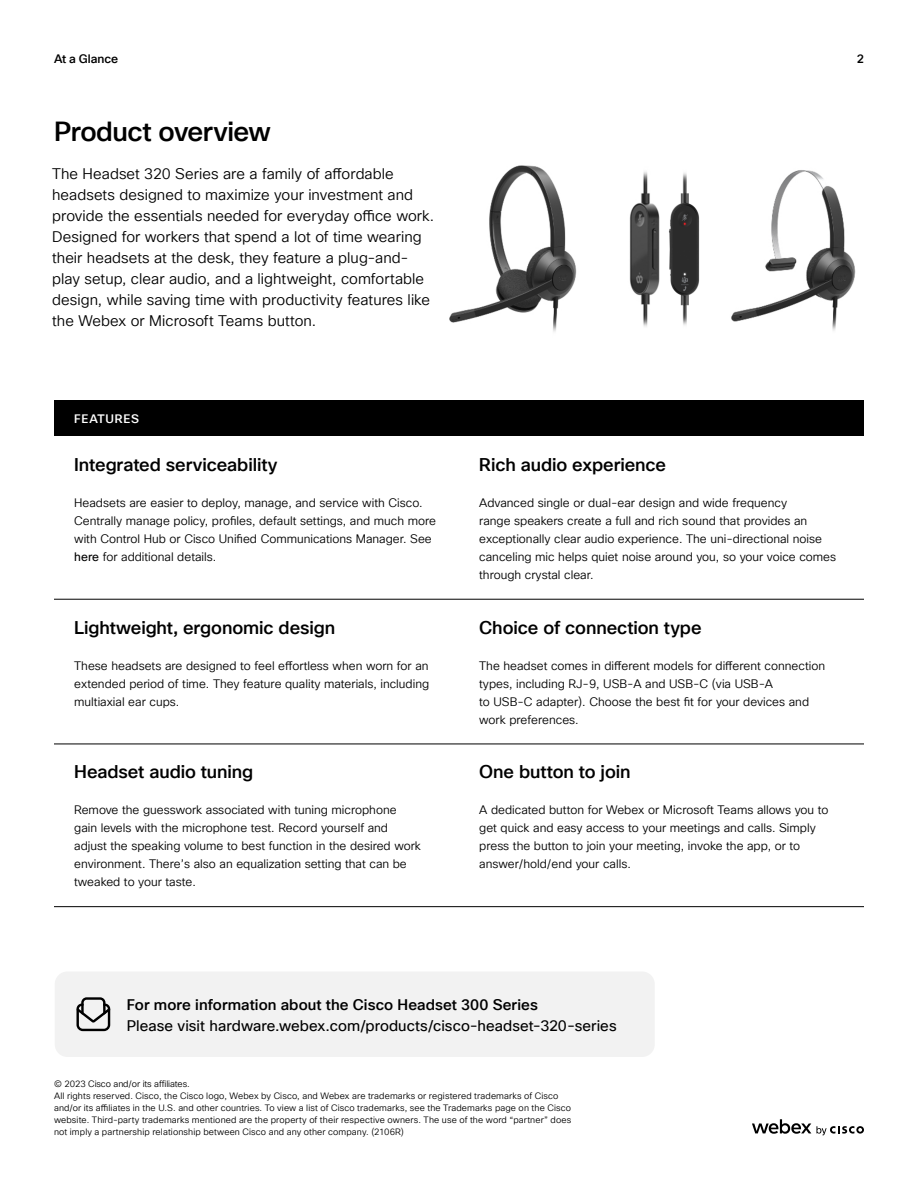
<style>
.page{position:relative;width:918px;height:1188px;background:#fff}
.page>*{position:absolute;margin:0;border:0;box-sizing:border-box;transform-origin:0 0}
.t1{font:500 27px "Cisco Sans TT";letter-spacing:-.02em;color:#000}
.t2{font:500 18px "Cisco Sans TT";letter-spacing:-.005em;color:#000}
.t3{font:15px/21px "Cisco Sans TT Light";letter-spacing:.005em;color:#000}
.t4{font:15px "Cisco Sans TT";letter-spacing:.005em;color:#000}
.t5{font:500 15px "Cisco Sans TT";letter-spacing:.005em;color:#000}
.t6{font:12px/18px "Cisco Sans TT Light";color:#000}
.t7{font:500 12px "Cisco Sans TT";letter-spacing:-.005em;color:#000}
.t8{font:500 12px "Cisco Sans TT";letter-spacing:.06em;color:#fff}
.t9{font:9px/12px "Cisco Sans TT Light";letter-spacing:.015em;color:#000}
.s1{font-family:"Cisco Sans TT"}
</style>
<div class="page">
<div style="left:54px;top:400px;width:810px;height:36px;background:#000"></div>
<hr style="left:54px;top:599px;width:405px;height:1px;background:#000">
<hr style="left:459px;top:599px;width:405px;height:1px;background:#000">
<hr style="left:54px;top:744px;width:405px;height:1px;background:#000">
<hr style="left:459px;top:744px;width:405px;height:1px;background:#000">
<hr style="left:54px;top:906px;width:405px;height:1px;background:#000">
<hr style="left:459px;top:906px;width:405px;height:1px;background:#000">
<img style="left:449px;top:165px;width:407px;height:167px">
<div style="left:55px;top:972px;width:600px;height:85px;background:#f2f2f2;border-radius:13px"></div>
<svg style="left:76px;top:997px;width:34px;height:34px"></svg>
<svg style="left:752px;top:1119px;width:112px;height:16px"></svg>
<p class="t7" style="left:54px;top:51px;width:66px">At a Glance</p>
<p class="t7" style="left:857px;top:51px;width:9px">2</p>
<h1 class="t1" style="left:54px;top:114px;width:219px">Product overview</h1>
<p class="t3" style="left:52px;top:164px;width:384px">The Headset 320 Series are a family of affordable headsets designed to maximize your investment and provide the essentials needed for everyday office work.<br>Designed for workers that spend a lot of time wearing their headsets at the desk, they feature a plug-and&shy;play setup, clear audio, and a lightweight, comfortable design, while saving time with productivity features like the Webex or Microsoft Teams button.</p>
<p class="t8" style="left:74px;top:411px;width:66px">FEATURES</p>
<h2 class="t2" style="left:74px;top:453px;width:205px">Integrated serviceability</h2>
<p class="t6" style="left:74px;top:494px;width:363px">Headsets are easier to deploy, manage, and service with Cisco.<br>Centrally manage policy, profiles, default settings, and much more with Control Hub or Cisco Unified Communications Manager. See <span class="s1">here</span> for additional details.</p>
<h2 class="t2" style="left:74px;top:616px;width:263px">Lightweight, ergonomic design</h2>
<p class="t6" style="left:74px;top:657px;width:356px;text-align:justify">These headsets are designed to feel effortless when worn for an extended period of time. They feature quality materials, including multiaxial ear cups.</p>
<h2 class="t2" style="left:74px;top:760px;width:180px">Headset audio tuning</h2>
<p class="t6" style="left:74px;top:802px;width:348px">Remove the guesswork associated with tuning microphone gain levels with the microphone test. Record yourself and adjust the speaking volume to best function in the desired work environment. There’s also an equalization setting that can be tweaked to your taste.</p>
<h2 class="t2" style="left:479px;top:453px;width:188px">Rich audio experience</h2>
<p class="t6" style="left:479px;top:494px;width:359px">Advanced single or dual-ear design and wide frequency<br>range speakers create a full and rich sound that provides an exceptionally clear audio experience. The uni-directional noise canceling mic helps quiet noise around you, so your voice comes through crystal clear.</p>
<h2 class="t2" style="left:479px;top:616px;width:224px">Choice of connection type</h2>
<p class="t6" style="left:479px;top:657px;width:347px">The headset comes in different models for different connection types, including RJ-9, USB-A and USB-C (via USB-A<br>to USB-C adapter). Choose the best fit for your devices and work preferences.</p>
<h2 class="t2" style="left:479px;top:760px;width:153px">One button to join</h2>
<p class="t6" style="left:479px;top:802px;width:351px">A dedicated button for Webex or Microsoft Teams allows you to get quick and easy access to your meetings and calls. Simply press the button to join your meeting, invoke the app, or to answer/hold/end your calls.</p>
<p class="t5" style="left:127px;top:995px;width:413px">For more information about the Cisco Headset 300 Series</p>
<p class="t4" style="left:127px;top:1016px;width:491px">Please visit hardware.webex.com/products/cisco-headset-320-series</p>
<p class="t9" style="left:54px;top:1078px;width:519px">© 2023 Cisco and/or its affiliates.<br>All rights reserved. Cisco, the Cisco logo, Webex by Cisco, and Webex are trademarks or registered trademarks of Cisco and/or its affiliates in the U.S. and other countries. To view a list of Cisco trademarks, see the Trademarks page on the Cisco website. Third-party trademarks mentioned are the property of their respective owners. The use of the word “partner” does not imply a partnership relationship between Cisco and any other company. (2106R)</p>
</div>
